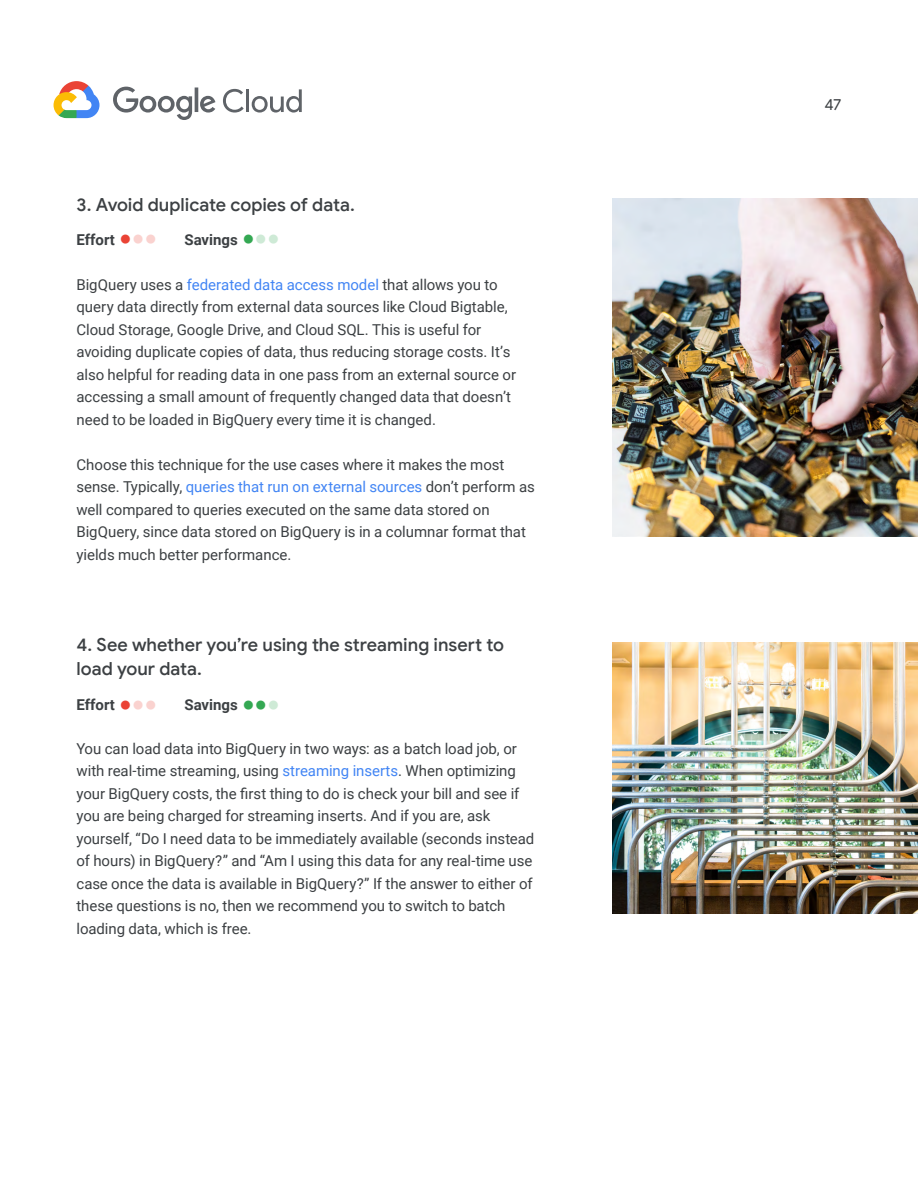
<style>
.page{position:relative;width:918px;height:1188px;background:#fff}
.page>*{position:absolute;margin:0;border:0;box-sizing:border-box;transform-origin:0 0}
.t1{font:36px "Arial";color:#fad2cf}
.t2{font:36px "Arial";color:#ceead6}
.t3{font:36px "Arial";color:#34a853}
.t4{font:500 18px/24px "Google Sans";color:#3c4043}
.t5{font:15.75px "Google Sans";color:#3c4043}
.t6{font:15px/22.5px "Roboto";letter-spacing:-.005em;color:#3c4043}
.t7{font:700 15px "Roboto";color:#3c4043}
.s1{color:#ea4335}
.s2{color:#34a853}
.s3{color:#4285f4}
.s4{color:#ceead6}
</style>
<div class="page">
<img style="left:612px;top:198px;width:306px;height:339px">
<img style="left:612px;top:642px;width:306px;height:271px">
<svg style="left:54px;top:81px;width:46px;height:37px"></svg>
<svg style="left:113px;top:87px;width:102px;height:33px"></svg>
<svg style="left:223px;top:89px;width:21px;height:24px"></svg>
<hr style="left:246px;top:89px;width:3px;height:23px;background:#5f6368">
<svg style="left:252px;top:89px;width:50px;height:24px"></svg>
<p class="t4" style="left:76px;top:193px;width:280px">3. Avoid duplicate copies of data.</p>
<p class="t7" style="left:76px;top:229px;width:40px">Effort</p>
<h1 class="t1" style="left:119px;top:216px;width:39px"><span class="s1">•</span>••</h1>
<p class="t7" style="left:184px;top:229px;width:55px">Savings</p>
<h1 class="t2" style="left:242px;top:216px;width:39px"><span class="s2">•</span>••</h1>
<p class="t6" style="left:76px;top:273px;width:441px">BigQuery uses a <span class="s3">federated data access model</span> that allows you to query data directly from external data sources like Cloud Bigtable, Cloud Storage, Google Drive, and Cloud SQL. This is useful for avoiding duplicate copies of data, thus reducing storage costs. It’s also helpful for reading data in one pass from an external source or accessing a small amount of frequently changed data that doesn’t need to be loaded in BigQuery every time it is changed.</p>
<p class="t6" style="left:76px;top:453px;width:460px">Choose this technique for the use cases where it makes the most sense. Typically, <span class="s3">queries that run on external sources</span> don’t perform as well compared to queries executed on the same data stored on BigQuery, since data stored on BigQuery is in a columnar format that yields much better performance.</p>
<p class="t4" style="left:76px;top:633px;width:429px">4. See whether you’re using the streaming insert to load your data.</p>
<p class="t7" style="left:76px;top:695px;width:40px">Effort</p>
<h1 class="t1" style="left:119px;top:682px;width:39px"><span class="s1">•</span>••</h1>
<p class="t7" style="left:184px;top:695px;width:55px">Savings</p>
<h1 class="t3" style="left:242px;top:682px;width:39px">••<span class="s4">•</span></h1>
<p class="t6" style="left:76px;top:737px;width:459px">You can load data into BigQuery in two ways: as a batch load job, or with real-time streaming, using <span class="s3">streaming inserts</span>. When optimizing your BigQuery costs, the first thing to do is check your bill and see if you are being charged for streaming inserts. And if you are, ask yourself, “Do I need data to be immediately available (seconds instead of hours) in BigQuery?” and “Am I using this data for any real-time use case once the data is available in BigQuery?” If the answer to either of these questions is no, then we recommend you to switch to batch loading data, which is free.</p>
<p class="t5" style="left:824px;top:95px;width:19px">47</p>
</div>
